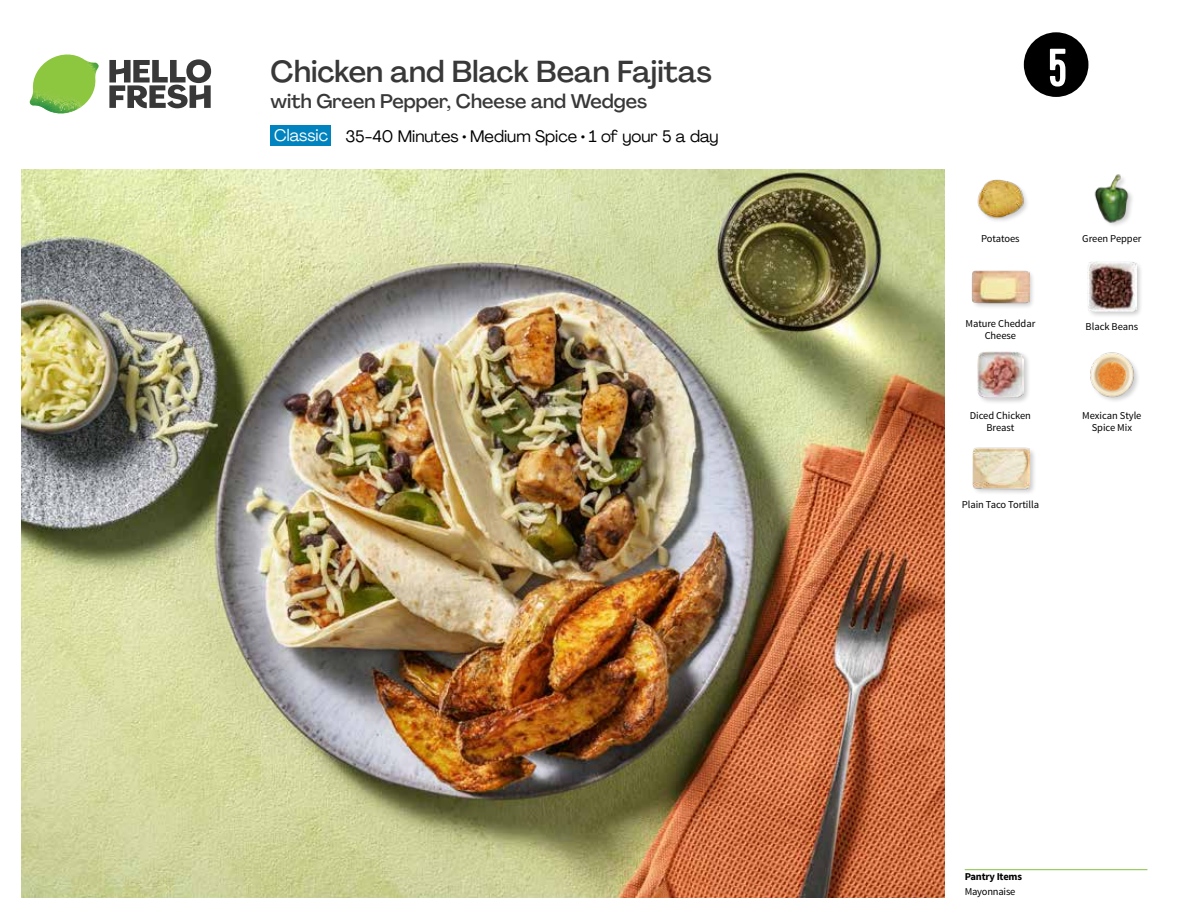
<style>
.page{position:relative;width:1188px;height:918px;background:#fff}
.page>*{position:absolute;margin:0;border:0;box-sizing:border-box;transform-origin:0 0}
.t1{font:54px "Kapra";color:#fff}
.t2{font:500 30px "Agrandir";color:#383839}
.t3{font:500 19.5px "Agrandir";color:#383839}
.t4{font:16.5px "Agrandir";color:#000}
.t5{font:16.5px "Agrandir";color:#fff}
.t6{font:10.5px/12px "Source Sans Pro";letter-spacing:-.005em;color:#000;text-align:center}
.t7{font:700 10.5px "Source Sans Pro";letter-spacing:-.02em;color:#000}
</style>
<div class="page">
<svg style="left:109px;top:59px;width:102px;height:49px"></svg>
<img style="left:30px;top:55px;width:69px;height:59px">
<img style="left:21px;top:170px;width:924px;height:728px">
<div style="left:271px;top:126px;width:60px;height:20px;background:#0083be"></div>
<hr style="left:965px;top:869px;width:182px;height:1px;background:#82c341">
<div style="left:976px;top:350px;width:55px;height:55px;background:#000;opacity:.2"></div>
<img style="left:977px;top:351px;width:47px;height:47px">
<div style="left:972px;top:446px;width:65px;height:50px;background:#000;opacity:.2"></div>
<img style="left:972px;top:446px;width:58px;height:50px">
<img style="left:1090px;top:352px;width:48px;height:49px">
<img style="left:977px;top:179px;width:50px;height:42px">
<div style="left:972px;top:270px;width:64px;height:40px;background:#000;opacity:.2"></div>
<img style="left:972px;top:270px;width:57px;height:40px">
<div style="left:1086px;top:260px;width:58px;height:59px;background:#000;opacity:.2"></div>
<img style="left:1087px;top:262px;width:50px;height:49px">
<img style="left:1094px;top:174px;width:38px;height:52px">
<svg style="left:1023px;top:32px;width:66px;height:65px"></svg>
<h2 class="t2" style="left:271px;top:53px;width:443px">Chicken and Black Bean Fajitas</h2>
<h3 class="t3" style="left:271px;top:89px;width:378px">with Green Pepper, Cheese and Wedges</h3>
<h3 class="t5" style="left:274px;top:125px;width:55px">Classic</h3>
<h3 class="t4" style="left:345px;top:126px;width:375px">35-40 Minutes • Medium Spice • 1 of your 5 a day</h3>
<h1 class="t1" style="left:1048px;top:37px;width:20px">5</h1>
<p class="t6" style="left:981px;top:232px;width:40px">Potatoes</p>
<p class="t6" style="left:1082px;top:232px;width:61px">Green Pepper</p>
<p class="t6" style="left:965px;top:318px;width:71px">Mature Cheddar</p>
<p class="t6" style="left:1086px;top:321px;width:54px">Black Beans</p>
<p class="t6" style="left:985px;top:330px;width:33px">Cheese</p>
<p class="t6" style="left:970px;top:410px;width:63px">Diced Chicken<br>Breast</p>
<p class="t6" style="left:962px;top:499px;width:79px">Plain Taco Tortilla</p>
<p class="t6" style="left:1082px;top:410px;width:61px">Mexican Style<br>Spice Mix</p>
<p class="t7" style="left:965px;top:870px;width:59px">Pantry Items</p>
<p class="t6" style="left:965px;top:886px;width:52px">Mayonnaise</p>
</div>
